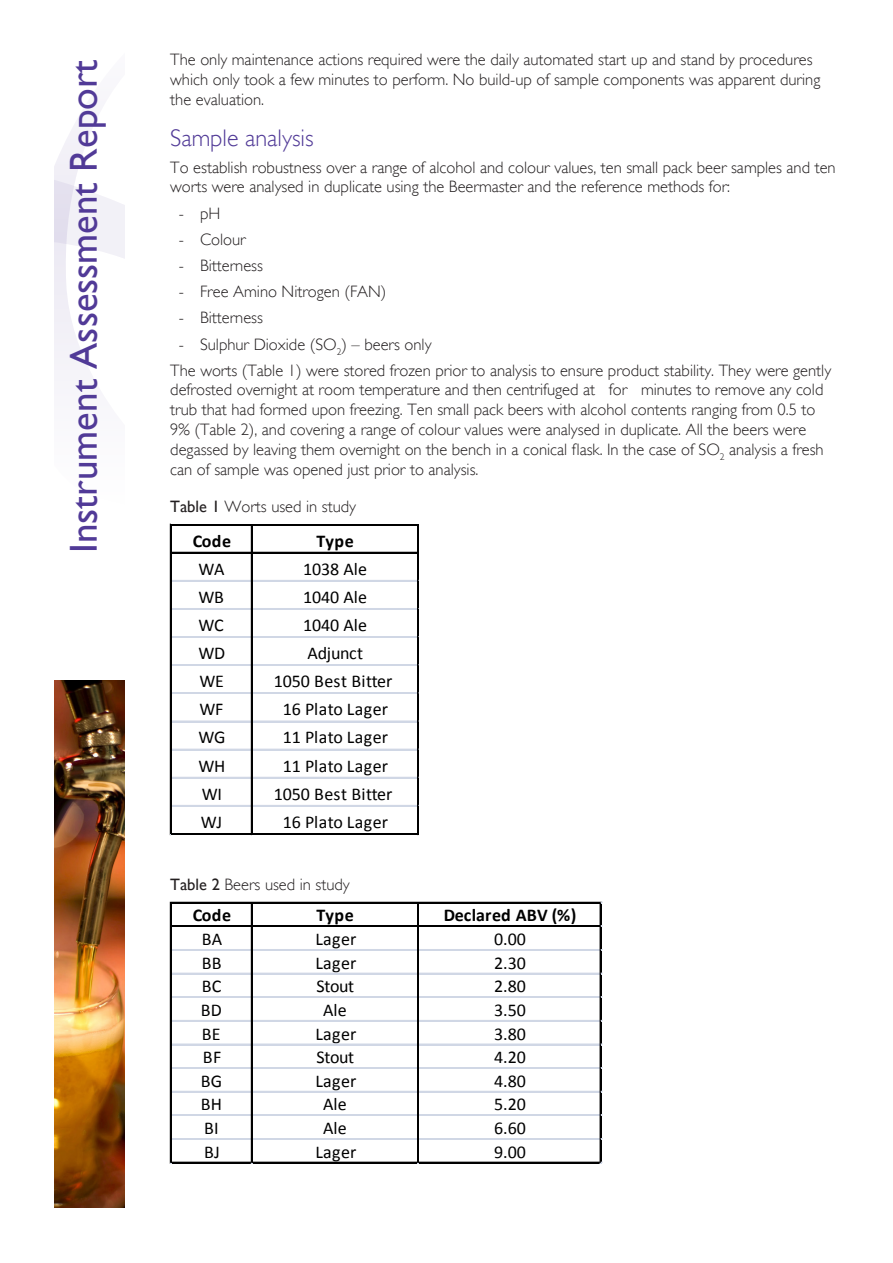
<style>
.page{position:relative;width:893px;height:1263px;background:#fff}
.page>*{position:absolute;margin:0;border:0;box-sizing:border-box;transform-origin:0 0}
.t1{font:39px "Gill Sans";color:#513a97}
.Minor_Heading{font:300 24px "Gill Sans";color:#513a97}
.t2{font:18px "Calibri";color:#000}
.t3{font:18px "Calibri";letter-spacing:.02em;color:#000}
.t4{font:700 18px "Calibri";letter-spacing:.02em;color:#000}
.t5{font:18px "Calibri";letter-spacing:-.02em;color:#000}
.body_text{font:300 16.5px/19.8px "Gill Sans";color:#231f20}
.s1{font-weight:400}
</style>
<div class="page">
<svg style="left:54px;top:112px;width:46px;height:57px"></svg>
<svg style="left:54px;top:169px;width:71px;height:212px"></svg>
<img style="left:54px;top:680px;width:71px;height:528px">
<hr style="left:171px;top:580px;width:80px;height:1px;background:#d0d7e5">
<hr style="left:252px;top:580px;width:166px;height:1px;background:#d0d7e5">
<hr style="left:171px;top:608px;width:80px;height:2px;background:#d0d7e5">
<hr style="left:252px;top:608px;width:166px;height:2px;background:#d0d7e5">
<hr style="left:171px;top:636px;width:80px;height:1px;background:#d0d7e5">
<hr style="left:171px;top:637px;width:80px;height:1px;background:#d0d7e5">
<hr style="left:252px;top:636px;width:166px;height:1px;background:#d0d7e5">
<hr style="left:252px;top:637px;width:166px;height:1px;background:#d0d7e5">
<hr style="left:171px;top:664px;width:80px;height:1px;background:#d0d7e5">
<hr style="left:171px;top:665px;width:80px;height:1px;background:#d0d7e5">
<hr style="left:252px;top:664px;width:166px;height:1px;background:#d0d7e5">
<hr style="left:252px;top:665px;width:166px;height:1px;background:#d0d7e5">
<hr style="left:171px;top:693px;width:80px;height:1px;background:#d0d7e5">
<hr style="left:252px;top:693px;width:166px;height:1px;background:#d0d7e5">
<hr style="left:171px;top:721px;width:80px;height:1px;background:#d0d7e5">
<hr style="left:252px;top:721px;width:166px;height:1px;background:#d0d7e5">
<hr style="left:171px;top:749px;width:80px;height:1px;background:#d0d7e5">
<hr style="left:252px;top:749px;width:166px;height:1px;background:#d0d7e5">
<hr style="left:171px;top:777px;width:80px;height:1px;background:#d0d7e5">
<hr style="left:252px;top:777px;width:166px;height:1px;background:#d0d7e5">
<hr style="left:171px;top:805px;width:80px;height:1px;background:#d0d7e5">
<hr style="left:252px;top:805px;width:166px;height:1px;background:#d0d7e5">
<hr style="left:170px;top:524px;width:1px;height:311px;background:#000">
<hr style="left:251px;top:525px;width:1px;height:310px;background:#000">
<hr style="left:418px;top:525px;width:1px;height:310px;background:#000">
<hr style="left:171px;top:524px;width:248px;height:1px;background:#000">
<hr style="left:171px;top:552px;width:248px;height:1px;background:#000">
<hr style="left:171px;top:833px;width:248px;height:2px;background:#000">
<hr style="left:171px;top:902px;width:430px;height:1px;background:#000">
<hr style="left:171px;top:925px;width:430px;height:1px;background:#000">
<hr style="left:171px;top:926px;width:430px;height:1px;background:#000">
<hr style="left:171px;top:949px;width:80px;height:1px;background:#d0d7e5">
<hr style="left:252px;top:949px;width:166px;height:1px;background:#d0d7e5">
<hr style="left:419px;top:949px;width:181px;height:1px;background:#d0d7e5">
<hr style="left:171px;top:973px;width:80px;height:1px;background:#d0d7e5">
<hr style="left:252px;top:973px;width:166px;height:1px;background:#d0d7e5">
<hr style="left:419px;top:973px;width:181px;height:1px;background:#d0d7e5">
<hr style="left:171px;top:996px;width:80px;height:1px;background:#d0d7e5">
<hr style="left:171px;top:997px;width:80px;height:1px;background:#d0d7e5">
<hr style="left:252px;top:996px;width:166px;height:1px;background:#d0d7e5">
<hr style="left:252px;top:997px;width:166px;height:1px;background:#d0d7e5">
<hr style="left:419px;top:996px;width:181px;height:1px;background:#d0d7e5">
<hr style="left:419px;top:997px;width:181px;height:1px;background:#d0d7e5">
<hr style="left:171px;top:1020px;width:80px;height:1px;background:#d0d7e5">
<hr style="left:252px;top:1020px;width:166px;height:1px;background:#d0d7e5">
<hr style="left:419px;top:1020px;width:181px;height:1px;background:#d0d7e5">
<hr style="left:171px;top:1044px;width:80px;height:1px;background:#d0d7e5">
<hr style="left:252px;top:1044px;width:166px;height:1px;background:#d0d7e5">
<hr style="left:419px;top:1044px;width:181px;height:1px;background:#d0d7e5">
<hr style="left:171px;top:1067px;width:80px;height:2px;background:#d0d7e5">
<hr style="left:252px;top:1067px;width:166px;height:2px;background:#d0d7e5">
<hr style="left:419px;top:1067px;width:181px;height:2px;background:#d0d7e5">
<hr style="left:171px;top:1091px;width:80px;height:1px;background:#d0d7e5">
<hr style="left:252px;top:1091px;width:166px;height:1px;background:#d0d7e5">
<hr style="left:419px;top:1091px;width:181px;height:1px;background:#d0d7e5">
<hr style="left:171px;top:1114px;width:80px;height:1px;background:#d0d7e5">
<hr style="left:171px;top:1115px;width:80px;height:1px;background:#d0d7e5">
<hr style="left:252px;top:1114px;width:166px;height:1px;background:#d0d7e5">
<hr style="left:252px;top:1115px;width:166px;height:1px;background:#d0d7e5">
<hr style="left:419px;top:1114px;width:181px;height:1px;background:#d0d7e5">
<hr style="left:419px;top:1115px;width:181px;height:1px;background:#d0d7e5">
<hr style="left:171px;top:1138px;width:80px;height:1px;background:#d0d7e5">
<hr style="left:252px;top:1138px;width:166px;height:1px;background:#d0d7e5">
<hr style="left:419px;top:1138px;width:181px;height:1px;background:#d0d7e5">
<hr style="left:170px;top:902px;width:1px;height:261px;background:#000">
<hr style="left:251px;top:903px;width:1px;height:260px;background:#000">
<hr style="left:418px;top:903px;width:1px;height:260px;background:#000">
<hr style="left:171px;top:1162px;width:430px;height:1px;background:#000">
<hr style="left:600px;top:903px;width:1px;height:260px;background:#000">
<h1 class="t1" style="left:61px;top:553px;width:494px;rotate:-90deg">Instrument Assessment Report</h1>
<p class="body_text" style="left:170px;top:50px;width:652px">The only maintenance actions required were the daily automated start up and stand by procedures which only took a few minutes to perform. No build-up of sample components was apparent during the evaluation.</p>
<p class="Minor_Heading" style="left:170px;top:124px;width:145px">Sample analysis</p>
<p class="body_text" style="left:170px;top:157px;width:667px">To establish robustness over a range of alcohol and colour values, ten small pack beer samples and ten worts were analysed in duplicate using the Beermaster and the reference methods for:</p>
<p class="body_text" style="left:179px;top:203px;width:43px">- pH</p>
<p class="body_text" style="left:179px;top:229px;width:68px">- Colour</p>
<p class="body_text" style="left:179px;top:255px;width:86px">- Bitterness</p>
<p class="body_text" style="left:179px;top:282px;width:209px">- Free Amino Nitrogen (FAN)</p>
<p class="body_text" style="left:179px;top:308px;width:86px">- Bitterness</p>
<p class="body_text" style="left:179px;top:334px;width:254px">- Sulphur Dioxide (SO<sub>2</sub>) – beers only</p>
<p class="body_text" style="left:170px;top:360px;width:662px">The worts (Table 1) were stored frozen prior to analysis to ensure product stability. They were gently defrosted overnight at room temperature and then centrifuged at for minutes to remove any cold trub that had formed upon freezing. Ten small pack beers with alcohol contents ranging from 0.5 to 9% (Table 2), and covering a range of colour values were analysed in duplicate. All the beers were degassed by leaving them overnight on the bench in a conical flask. In the case of SO<sub>2</sub> analysis a fresh can of sample was opened just prior to analysis.</p>
<p class="body_text" style="left:170px;top:496px;width:187px"><span class="s1">Table 1</span> Worts used in study</p>
<p class="t4" style="left:193px;top:529px;width:40px">Code</p>
<p class="t4" style="left:317px;top:529px;width:39px">Type</p>
<p class="t2" style="left:198px;top:557px;width:28px">WA</p>
<p class="t2" style="left:303px;top:557px;width:66px">1038 Ale</p>
<p class="t2" style="left:198px;top:585px;width:27px">WB</p>
<p class="t2" style="left:303px;top:585px;width:66px">1040 Ale</p>
<p class="t2" style="left:198px;top:614px;width:27px">WC</p>
<p class="t2" style="left:303px;top:614px;width:66px">1040 Ale</p>
<p class="t2" style="left:198px;top:642px;width:28px">WD</p>
<p class="t5" style="left:308px;top:642px;width:57px">Adjunct</p>
<p class="t2" style="left:200px;top:670px;width:26px">WE</p>
<p class="t2" style="left:274px;top:670px;width:120px">1050 Best Bitter</p>
<p class="t2" style="left:200px;top:698px;width:26px">WF</p>
<p class="t3" style="left:283px;top:698px;width:107px">16 Plato Lager</p>
<p class="t2" style="left:198px;top:726px;width:29px">WG</p>
<p class="t3" style="left:283px;top:726px;width:107px">11 Plato Lager</p>
<p class="t2" style="left:198px;top:754px;width:28px">WH</p>
<p class="t3" style="left:283px;top:754px;width:107px">11 Plato Lager</p>
<p class="t2" style="left:202px;top:782px;width:22px">WI</p>
<p class="t2" style="left:274px;top:782px;width:120px">1050 Best Bitter</p>
<p class="t2" style="left:201px;top:810px;width:23px">WJ</p>
<p class="t3" style="left:283px;top:810px;width:107px">16 Plato Lager</p>
<p class="body_text" style="left:170px;top:874px;width:181px"><span class="s1">Table 2</span> Beers used in study</p>
<p class="t4" style="left:193px;top:904px;width:40px">Code</p>
<p class="t4" style="left:317px;top:904px;width:39px">Type</p>
<p class="t4" style="left:444px;top:904px;width:134px">Declared ABV (%)</p>
<p class="t2" style="left:202px;top:928px;width:22px">BA</p>
<p class="t2" style="left:315px;top:928px;width:43px">Lager</p>
<p class="t2" style="left:494px;top:928px;width:33px">0.00</p>
<p class="t2" style="left:202px;top:951px;width:21px">BB</p>
<p class="t2" style="left:315px;top:951px;width:43px">Lager</p>
<p class="t2" style="left:494px;top:951px;width:33px">2.30</p>
<p class="t2" style="left:202px;top:975px;width:21px">BC</p>
<p class="t2" style="left:317px;top:975px;width:39px">Stout</p>
<p class="t2" style="left:494px;top:975px;width:33px">2.80</p>
<p class="t2" style="left:201px;top:998px;width:23px">BD</p>
<p class="t2" style="left:323px;top:998px;width:25px">Ale</p>
<p class="t2" style="left:494px;top:998px;width:33px">3.50</p>
<p class="t2" style="left:202px;top:1022px;width:20px">BE</p>
<p class="t2" style="left:315px;top:1022px;width:43px">Lager</p>
<p class="t2" style="left:494px;top:1022px;width:33px">3.80</p>
<p class="t2" style="left:203px;top:1046px;width:20px">BF</p>
<p class="t2" style="left:317px;top:1046px;width:39px">Stout</p>
<p class="t2" style="left:494px;top:1046px;width:33px">4.20</p>
<p class="t2" style="left:201px;top:1069px;width:23px">BG</p>
<p class="t2" style="left:315px;top:1069px;width:43px">Lager</p>
<p class="t2" style="left:494px;top:1069px;width:33px">4.80</p>
<p class="t2" style="left:201px;top:1093px;width:23px">BH</p>
<p class="t2" style="left:323px;top:1093px;width:25px">Ale</p>
<p class="t2" style="left:494px;top:1093px;width:33px">5.20</p>
<p class="t2" style="left:204px;top:1117px;width:16px">BI</p>
<p class="t2" style="left:323px;top:1117px;width:25px">Ale</p>
<p class="t2" style="left:494px;top:1117px;width:33px">6.60</p>
<p class="t2" style="left:204px;top:1140px;width:17px">BJ</p>
<p class="t2" style="left:315px;top:1140px;width:43px">Lager</p>
<p class="t2" style="left:494px;top:1140px;width:33px">9.00</p>
</div>
